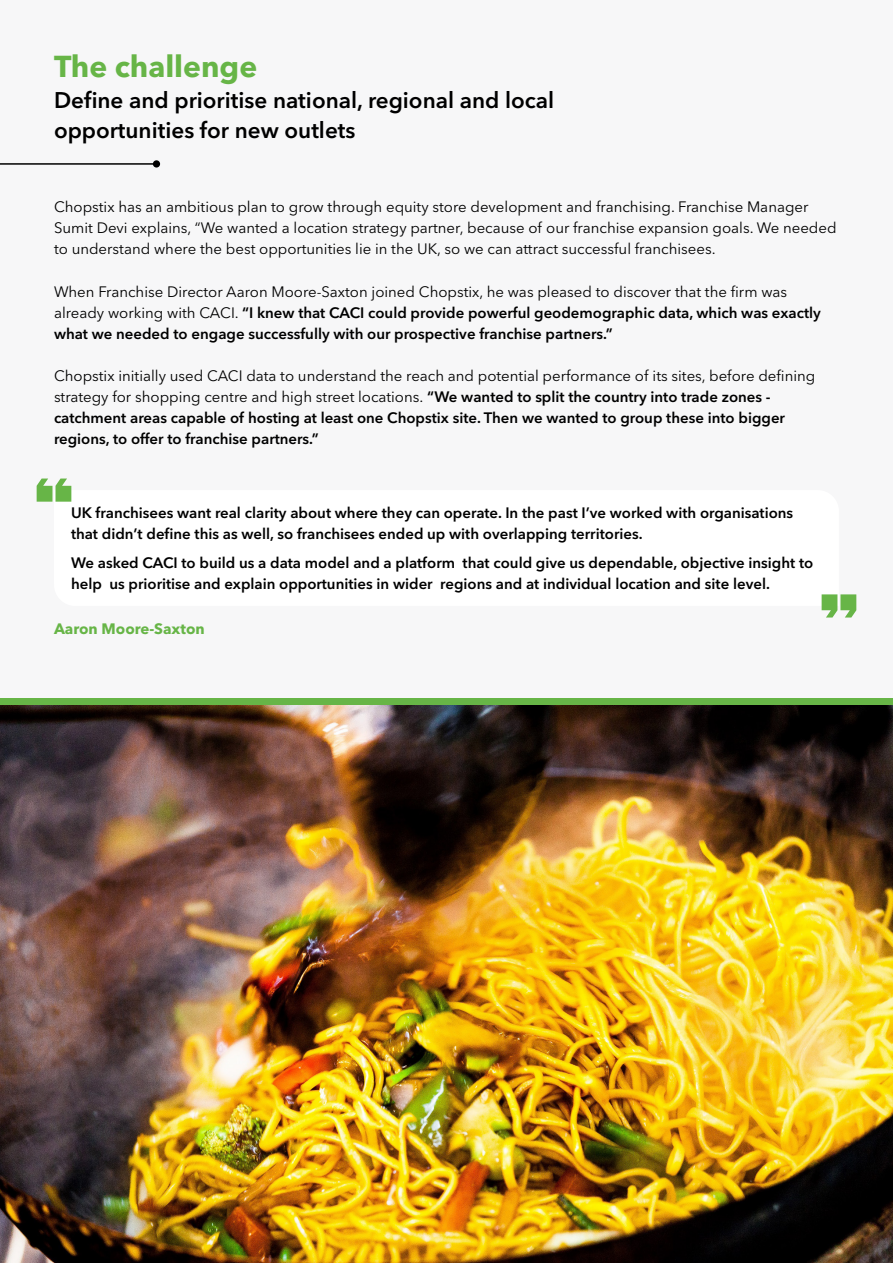
<style>
.page{position:relative;width:893px;height:1263px;background:#f7f7f8}
.page>*{position:absolute;margin:0;border:0;box-sizing:border-box;transform-origin:0 0}
.t1{font:700 30px "Avenir Next LT Pro";color:#67b547}
.t2{font:600 22.5px/30px "Avenir Next LT Pro";color:#000}
.t3{font:600 15px/21px "Avenir Next LT Pro";color:#000}
.t4{font:15px/21px "Avenir Next LT Pro";color:#000}
.t5{font:700 15px "Avenir Next LT Pro";color:#67b547}
.s1{font-weight:400}
</style>
<div class="page">
<hr style="left:0;top:163px;width:156px;height:2px;background:#000">
<div style="left:153px;top:160px;width:7px;height:8px;background:#000;border-radius:50%"></div>
<img style="left:0;top:704px;width:893px;height:559px">
<div style="left:0;top:698px;width:893px;height:6px;background:#67b547"></div>
<svg style="left:37px;top:478px;width:34px;height:24px"></svg>
<svg style="left:822px;top:594px;width:34px;height:23px"></svg>
<h1 class="t1" style="left:54px;top:48px;width:205px">The challenge</h1>
<h2 class="t2" style="left:54px;top:85px;width:502px">Define and prioritise national, regional and local opportunities for new outlets</h2>
<p class="t4" style="left:54px;top:197px;width:784px">Chopstix has an ambitious plan to grow through equity store development and franchising. Franchise Manager<br>Sumit Devi explains, “We wanted a location strategy partner, because of our franchise expansion goals. We needed to understand where the best opportunities lie in the UK, so we can attract successful franchisees.</p>
<p class="t3" style="left:54px;top:281px;width:768px"><span class="s1">When Franchise Director Aaron Moore-Saxton joined Chopstix, he was pleased to discover that the firm was already working with CACI.</span> “I knew that CACI could provide powerful geodemographic data, which was exactly what we needed to engage successfully with our prospective franchise partners.”</p>
<p class="t3" style="left:54px;top:365px;width:763px"><span class="s1">Chopstix initially used CACI data to understand the reach and potential performance of its sites, before defining strategy for shopping centre and high street locations.</span> “We wanted to split the country into trade zones - catchment areas capable of hosting at least one Chopstix site. Then we wanted to group these into bigger regions, to offer to franchise partners.”</p>
<p class="t3" style="left:71px;top:503px;width:724px">UK franchisees want real clarity about where they can operate. In the past I’ve worked with organisations that didn’t define this as well, so franchisees ended up with overlapping territories.</p>
<p class="t3" style="left:71px;top:552px;width:744px">We asked CACI to build us a data model and a platform that could give us dependable, objective insight to help us prioritise and explain opportunities in wider regions and at individual location and site level.</p>
<p class="t5" style="left:54px;top:620px;width:152px">Aaron Moore-Saxton</p>
</div>
